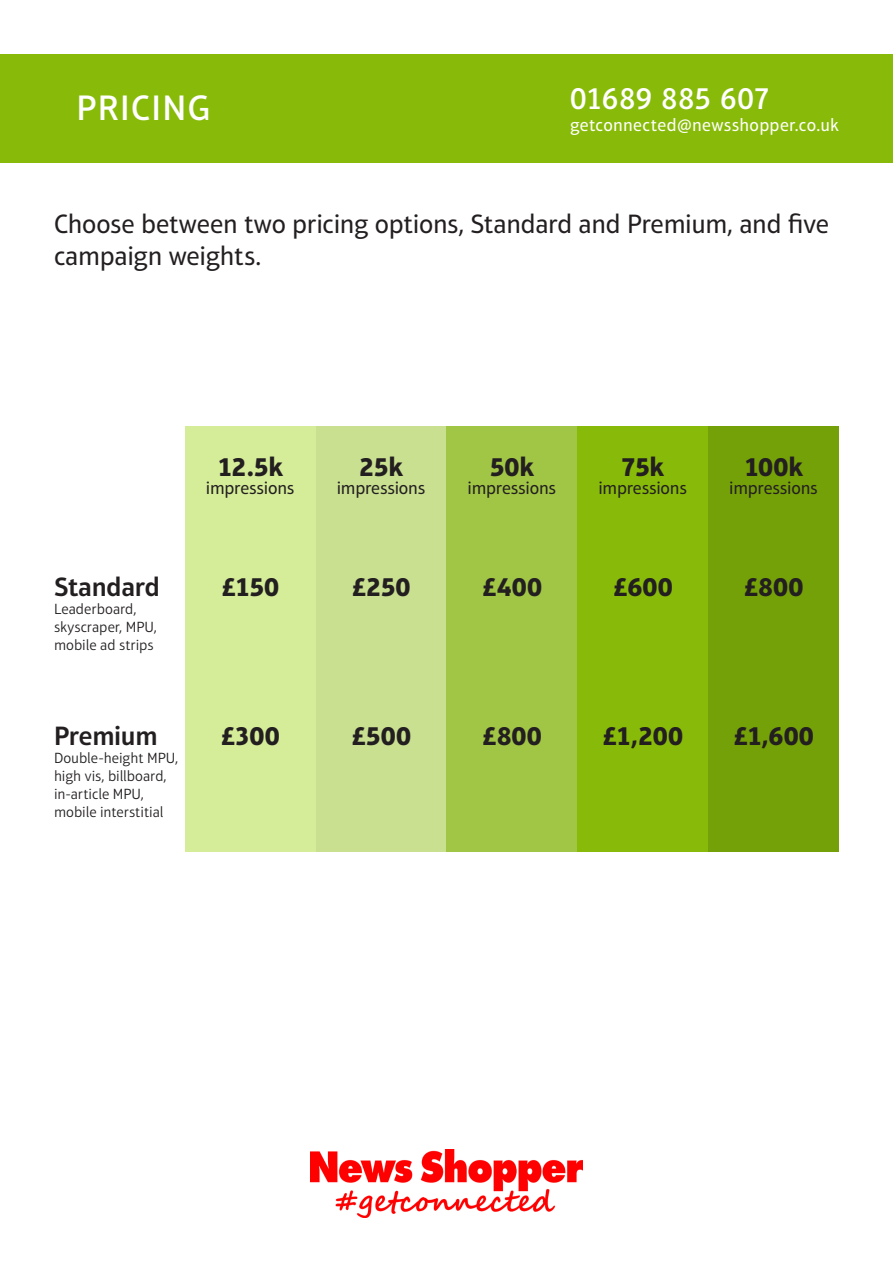
<style>
.page{position:relative;width:893px;height:1263px;background:#fff}
.page>*{position:absolute;margin:0;border:0;box-sizing:border-box;transform-origin:0 0}
.t1{font:500 36px "Aptifer Sans LT Pro";letter-spacing:.035em;color:#fff}
.t2{font:500 31.5px "Aptifer Sans LT Pro";letter-spacing:.005em;color:#fff}
.t3{font:27px/32.4px "Aptifer Sans LT Pro";letter-spacing:-.01em;color:#231f20}
.t4{font:700 27px "Aptifer Sans LT Pro";letter-spacing:-.005em;color:#231f20}
.t5{font:600 27px "Aptifer Sans LT Pro";letter-spacing:-.01em;color:#231f20}
.t6{font:18px "Aptifer Sans LT Pro";letter-spacing:-.01em;color:#231f20}
.t7{font:18px "Aptifer Sans LT Pro";letter-spacing:.015em;color:#fff}
.t8{font:300 15px/18px "Aptifer Sans LT Pro";color:#231f20}
</style>
<div class="page">
<div style="left:708px;top:426px;width:131px;height:425px;background:#75a108"></div>
<div style="left:316px;top:426px;width:130px;height:425px;background:#c9e091"></div>
<div style="left:185px;top:426px;width:131px;height:425px;background:#d5ed99"></div>
<div style="left:577px;top:426px;width:131px;height:425px;background:#88bb09"></div>
<div style="left:446px;top:426px;width:131px;height:425px;background:#a1c645"></div>
<div style="left:0;top:54px;width:893px;height:108px;background:#88bb09"></div>
<img style="left:310px;top:1149px;width:273px;height:68px">
<p class="t1" style="left:77px;top:87px;width:135px">PRICING</p>
<p class="t2" style="left:570px;top:80px;width:202px">01689 885 607</p>
<p class="t7" style="left:570px;top:114px;width:270px">getconnected@newsshopper.co.uk</p>
<p class="t3" style="left:54px;top:208px;width:777px">Choose between two pricing options, Standard and Premium, and five campaign weights.</p>
<p class="t4" style="left:217px;top:451px;width:67px">12.5k</p>
<p class="t6" style="left:206px;top:478px;width:90px">impressions</p>
<p class="t4" style="left:359px;top:451px;width:45px">25k</p>
<p class="t6" style="left:337px;top:478px;width:90px">impressions</p>
<p class="t4" style="left:490px;top:451px;width:46px">50k</p>
<p class="t6" style="left:468px;top:478px;width:90px">impressions</p>
<p class="t4" style="left:621px;top:451px;width:44px">75k</p>
<p class="t6" style="left:598px;top:478px;width:90px">impressions</p>
<p class="t4" style="left:744px;top:451px;width:61px">100k</p>
<p class="t6" style="left:729px;top:478px;width:90px">impressions</p>
<p class="t5" style="left:54px;top:571px;width:108px">Standard</p>
<p class="t8" style="left:54px;top:600px;width:104px">Leaderboard, skyscraper, MPU, mobile ad strips</p>
<p class="t5" style="left:54px;top:720px;width:105px">Premium</p>
<p class="t8" style="left:54px;top:749px;width:126px">Double-height MPU, high vis, billboard, in-article MPU, mobile interstitial</p>
<p class="t4" style="left:221px;top:570px;width:60px">£150</p>
<p class="t4" style="left:352px;top:570px;width:60px">£250</p>
<p class="t4" style="left:482px;top:570px;width:62px">£400</p>
<p class="t4" style="left:613px;top:570px;width:62px">£600</p>
<p class="t4" style="left:743px;top:570px;width:61px">£800</p>
<p class="t4" style="left:221px;top:719px;width:61px">£300</p>
<p class="t4" style="left:351px;top:719px;width:61px">£500</p>
<p class="t4" style="left:482px;top:719px;width:61px">£800</p>
<p class="t4" style="left:602px;top:719px;width:82px">£1,200</p>
<p class="t4" style="left:733px;top:719px;width:82px">£1,600</p>
</div>
